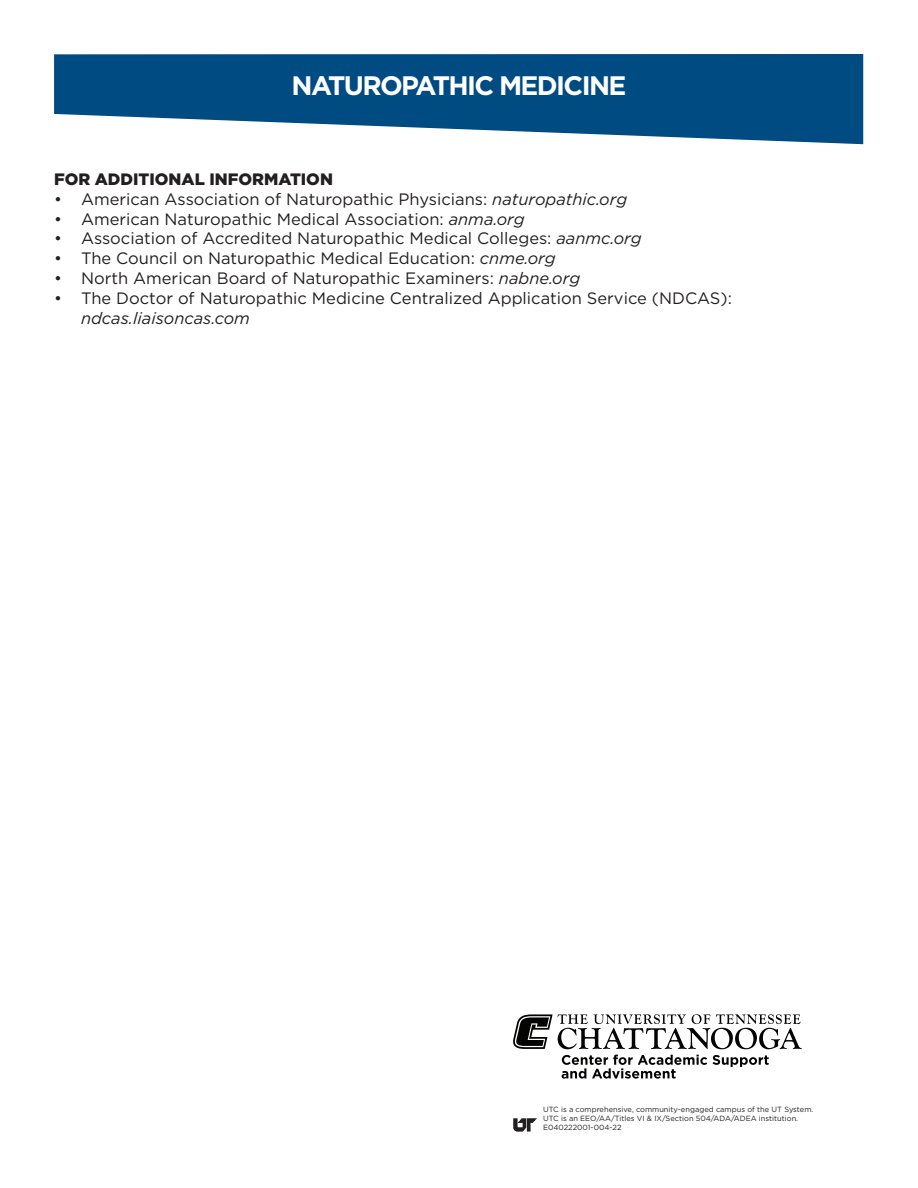
<style>
.page{position:relative;width:918px;height:1188px;background:#fff}
.page>*{position:absolute;margin:0;border:0;box-sizing:border-box;transform-origin:0 0}
.t1{font:700 26.7px "Gotham";letter-spacing:-.06em;color:#fff}
.t2{font:16.5px/19.8px "Gotham";color:#231f20}
.t3{font:900 16.5px "Gotham";color:#231f20}
.t4{font:7.5px/9px "Gotham";color:#231f20}
.s1{font-style:italic}
</style>
<div class="page">
<svg style="left:54px;top:54px;width:809px;height:90px;fill:#004b82"></svg>
<svg style="left:513px;top:1118px;width:24px;height:14px"></svg>
<svg style="left:713px;top:1055px;width:56px;height:12px"></svg>
<svg style="left:562px;top:1055px;width:145px;height:24px"></svg>
<svg style="left:513px;top:1014px;width:289px;height:35px"></svg>
<p class="t1" style="left:292px;top:68px;width:337px">NATUROPATHIC MEDICINE</p>
<p class="t3" style="left:54px;top:168px;width:280px">FOR ADDITIONAL INFORMATION</p>
<p class="t2" style="left:54px;top:189px;width:575px">• American Association of Naturopathic Physicians: <span class="s1">naturopathic.org</span></p>
<p class="t2" style="left:54px;top:208px;width:472px">• American Naturopathic Medical Association: <span class="s1">anma.org</span></p>
<p class="t2" style="left:54px;top:228px;width:589px">• Association of Accredited Naturopathic Medical Colleges: <span class="s1">aanmc.org</span></p>
<p class="t2" style="left:54px;top:248px;width:503px">• The Council on Naturopathic Medical Education: <span class="s1">cnme.org</span></p>
<p class="t2" style="left:54px;top:268px;width:528px">• North American Board of Naturopathic Examiners: <span class="s1">nabne.org</span></p>
<p class="t2" style="left:81px;top:288px;width:652px;text-indent:-27px">• The Doctor of Naturopathic Medicine Centralized Application Service (NDCAS): <span class="s1">ndcas.liaisoncas.com</span></p>
<p class="t4" style="left:543px;top:1105px;width:272px">UTC is a comprehensive, community-engaged campus of the UT System.<br>UTC is an EEO/AA/Titles VI &amp; IX/Section 504/ADA/ADEA institution.<br>E040222001-004-22</p>
</div>
